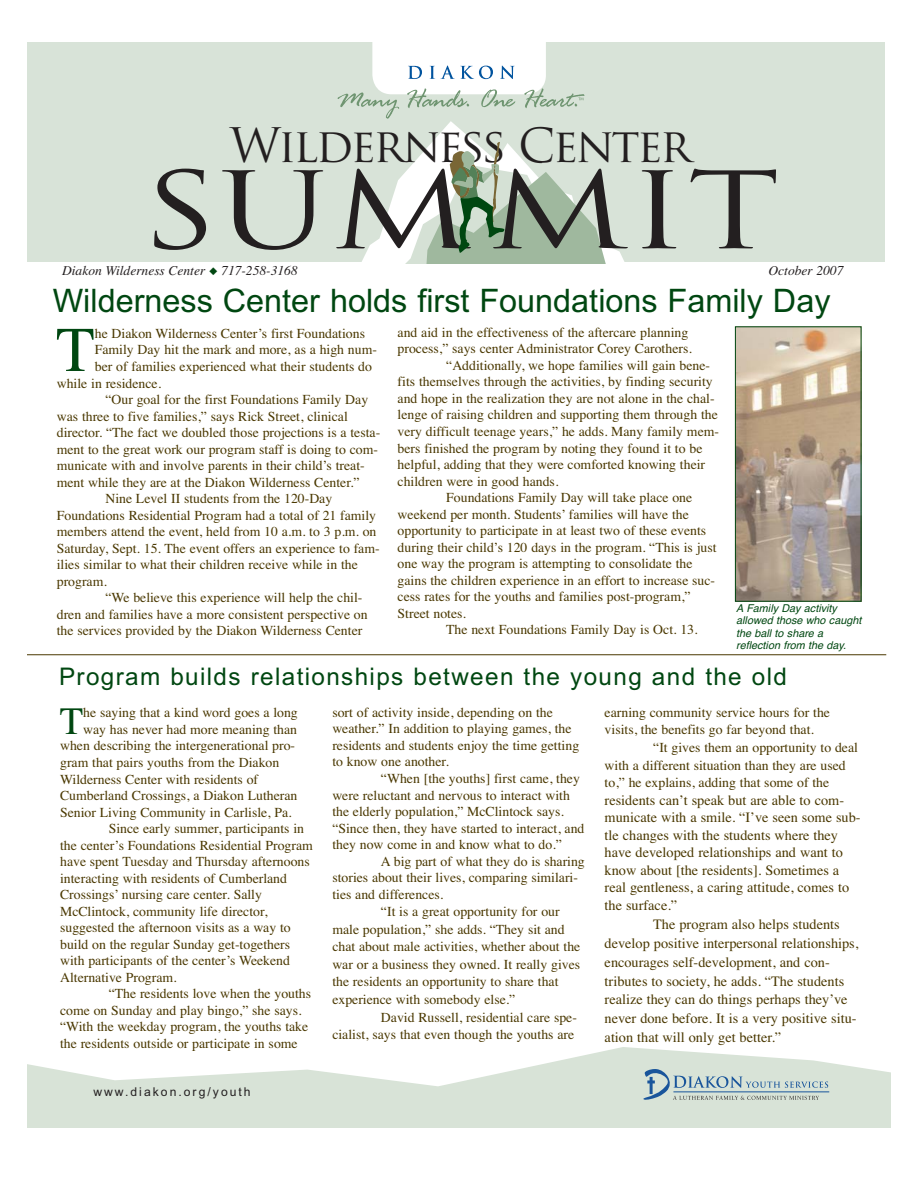
<style>
.page{position:relative;width:918px;height:1188px;background:#fff}
.page>*{position:absolute;margin:0;border:0;box-sizing:border-box;transform-origin:0 0}
.t1{font:103.65px "Trajan Pro";color:#231f20;scale:1.3 1}
.t2{font:63.6px "Times";color:#004711}
.t3{font:46.35px "Trajan Pro";letter-spacing:-.055em;color:#231f20}
.t4{font:38.7px "Times";color:#004711}
.t5{font:32.4px "Arial";color:#004711}
.t6{font:24.3px "Arial";letter-spacing:.055em;color:#004711}
.t7{font:14.25px/17.5px "Times";color:#4a3800}
.t8{font:13.8px/16.5px "Times";color:#4a3800}
.t9{font:italic 13.5px "Times CE";color:#231f20}
.t10{font:12.15px "Arial";letter-spacing:.165em;color:#231f20}
.t11{font:italic 10.8px/12.1px "Helvetica";color:#004711}
.s1{color:#004711}
</style>
<div class="page">
<hr style="left:27px;top:655px;width:859px;height:1px;background:#4a3800">
<img style="left:737px;top:329px;width:122px;height:270px">
<div style="left:735px;top:327px;width:126px;height:274px;border:1px solid #004711"></div>
<div style="left:27px;top:43px;width:857px;height:219px;background:#d8e3d8"></div>
<svg style="left:27px;top:1047px;width:864px;height:80px;fill:#d8e3d7"></svg>
<svg style="left:337px;top:43px;width:288px;height:220px"></svg>
<hr style="left:673px;top:1092px;width:156px;height:1px;background:#19559b">
<svg style="left:643px;top:1069px;width:185px;height:31px;background:#b8caca"></svg>
<h3 class="t3" style="left:230px;top:118px;width:463px">Wilderness Center</h3>
<h1 class="t1" style="left:141px;top:152px;width:493px">SUMMIT</h1>
<p class="t9" style="left:62px;top:266px;width:237px">Diakon Wilderness Center <span class="s1">◆</span> 717-258-3168</p>
<p class="t9" style="left:769px;top:266px;width:76px">October 2007</p>
<h3 class="t5" style="left:53px;top:289px;width:779px">Wilderness Center holds first Foundations Family Day</h3>
<h2 class="t2" style="left:56px;top:327px;width:40px">T</h2>
<p class="t8" style="left:95px;top:326px;width:272px">he Diakon Wilderness Center’s first Foundations</p>
<p class="t8" style="left:95px;top:343px;width:284px">Family Day hit the mark and more, as a high num-</p>
<p class="t8" style="left:95px;top:359px;width:279px">ber of families experienced what their students do</p>
<p class="t8" style="left:57px;top:376px;width:106px">while in residence.</p>
<p class="t8" style="left:105px;top:392px;width:264px">“Our goal for the first Foundations Family Day</p>
<p class="t8" style="left:57px;top:409px;width:293px">was three to five families,” says Rick Street, clinical</p>
<p class="t8" style="left:57px;top:426px;width:325px">director. “The fact we doubled those projections is a testa-</p>
<p class="t8" style="left:57px;top:442px;width:323px">ment to the great work our program staff is doing to com-</p>
<p class="t8" style="left:57px;top:459px;width:309px">municate with and involve parents in their child’s treat-</p>
<p class="t8" style="left:57px;top:475px;width:304px">ment while they are at the Diakon Wilderness Center.”</p>
<p class="t8" style="left:105px;top:492px;width:228px">Nine Level II students from the 120-Day</p>
<p class="t8" style="left:57px;top:508px;width:321px">Foundations Residential Program had a total of 21 family</p>
<p class="t8" style="left:57px;top:525px;width:321px">members attend the event, held from 10 a.m. to 3 p.m. on</p>
<p class="t8" style="left:57px;top:541px;width:324px">Saturday, Sept. 15. The event offers an experience to fam-</p>
<p class="t8" style="left:57px;top:558px;width:303px">ilies similar to what their children receive while in the</p>
<p class="t8" style="left:57px;top:574px;width:52px">program.</p>
<p class="t8" style="left:105px;top:591px;width:259px">“We believe this experience will help the chil-</p>
<p class="t8" style="left:57px;top:607px;width:312px">dren and families have a more consistent perspective on</p>
<p class="t8" style="left:57px;top:624px;width:307px">the services provided by the Diakon Wilderness Center</p>
<p class="t8" style="left:398px;top:325px;width:292px">and aid in the effectiveness of the aftercare planning</p>
<p class="t8" style="left:398px;top:342px;width:296px">process,” says center Administrator Corey Carothers.</p>
<p class="t8" style="left:446px;top:358px;width:265px">“Additionally, we hope families will gain bene-</p>
<p class="t8" style="left:398px;top:375px;width:317px">fits themselves through the activities, by finding security</p>
<p class="t8" style="left:398px;top:391px;width:318px">and hope in the realization they are not alone in the chal-</p>
<p class="t8" style="left:398px;top:408px;width:322px">lenge of raising children and supporting them through the</p>
<p class="t8" style="left:398px;top:424px;width:323px">very difficult teenage years,” he adds. Many family mem-</p>
<p class="t8" style="left:398px;top:441px;width:306px">bers finished the program by noting they found it to be</p>
<p class="t8" style="left:398px;top:457px;width:309px">helpful, adding that they were comforted knowing their</p>
<p class="t8" style="left:398px;top:474px;width:162px">children were in good hands.</p>
<p class="t8" style="left:446px;top:491px;width:248px">Foundations Family Day will take place one</p>
<p class="t8" style="left:398px;top:507px;width:293px">weekend per month. Students’ families will have the</p>
<p class="t8" style="left:398px;top:524px;width:310px">opportunity to participate in at least two of these events</p>
<p class="t8" style="left:398px;top:540px;width:320px">during their child’s 120 days in the program. “This is just</p>
<p class="t8" style="left:398px;top:557px;width:296px">one way the program is attempting to consolidate the</p>
<p class="t8" style="left:398px;top:573px;width:319px">gains the children experience in an effort to increase suc-</p>
<p class="t8" style="left:398px;top:590px;width:294px">cess rates for the youths and families post-program,”</p>
<p class="t8" style="left:398px;top:606px;width:70px">Street notes.</p>
<p class="t8" style="left:446px;top:623px;width:253px">The next Foundations Family Day is Oct. 13.</p>
<p class="t11" style="left:736px;top:603px;width:129px">A Family Day activity allowed those who caught the ball to share a reflection from the day.</p>
<h3 class="t6" style="left:59px;top:667px;width:730px">Program builds relationships between the young and the old</h3>
<h3 class="t4" style="left:60px;top:707px;width:25px">T</h3>
<p class="t8" style="left:83px;top:706px;width:216px">he saying that a kind word goes a long</p>
<p class="t8" style="left:83px;top:722px;width:215px">way has never had more meaning than</p>
<p class="t8" style="left:60px;top:739px;width:237px">when describing the intergenerational pro-</p>
<p class="t8" style="left:60px;top:755px;width:221px">gram that pairs youths from the Diakon</p>
<p class="t8" style="left:60px;top:772px;width:200px">Wilderness Center with residents of</p>
<p class="t8" style="left:60px;top:788px;width:239px">Cumberland Crossings, a Diakon Lutheran</p>
<p class="t8" style="left:60px;top:805px;width:233px">Senior Living Community in Carlisle, Pa.</p>
<p class="t8" style="left:109px;top:822px;width:197px">Since early summer, participants in</p>
<p class="t8" style="left:60px;top:838px;width:254px">the center’s Foundations Residential Program</p>
<p class="t8" style="left:60px;top:855px;width:251px">have spent Tuesday and Thursday afternoons</p>
<p class="t8" style="left:60px;top:871px;width:228px">interacting with residents of Cumberland</p>
<p class="t8" style="left:60px;top:888px;width:203px">Crossings’ nursing care center. Sally</p>
<p class="t8" style="left:60px;top:904px;width:209px">McClintock, community life director,</p>
<p class="t8" style="left:60px;top:921px;width:232px">suggested the afternoon visits as a way to</p>
<p class="t8" style="left:60px;top:937px;width:231px">build on the regular Sunday get-togethers</p>
<p class="t8" style="left:60px;top:954px;width:231px">with participants of the center’s Weekend</p>
<p class="t8" style="left:60px;top:970px;width:118px">Alternative Program.</p>
<p class="t8" style="left:109px;top:987px;width:204px">“The residents love when the youths</p>
<p class="t8" style="left:60px;top:1003px;width:243px">come on Sunday and play bingo,” she says.</p>
<p class="t8" style="left:60px;top:1020px;width:250px">“With the weekday program, the youths take</p>
<p class="t8" style="left:60px;top:1036px;width:239px">the residents outside or participate in some</p>
<p class="t10" style="left:93px;top:1088px;width:159px">www.diakon.org/youth</p>
<p class="t8" style="left:332px;top:705px;width:248px">sort of activity inside, depending on the weather.” In addition to playing games, the residents and students enjoy the time getting to know one another.</p>
<p class="t8" style="left:332px;top:771px;width:254px;text-indent:49px">“When [the youths] first came, they were reluctant and nervous to interact with the elderly population,” McClintock says. “Since then, they have started to interact, and they now come in and know what to do.”</p>
<p class="t8" style="left:381px;top:854px;width:205px">A big part of what they do is sharing</p>
<p class="t8" style="left:332px;top:871px;width:247px">stories about their lives, comparing similari-</p>
<p class="t8" style="left:332px;top:887px;width:112px">ties and differences.</p>
<p class="t8" style="left:381px;top:905px;width:180px">“It is a great opportunity for our</p>
<p class="t8" style="left:332px;top:922px;width:234px">male population,” she adds. “They sit and</p>
<p class="t8" style="left:332px;top:940px;width:249px">chat about male activities, whether about the</p>
<p class="t8" style="left:332px;top:957px;width:249px">war or a business they owned. It really gives</p>
<p class="t8" style="left:332px;top:975px;width:228px">the residents an opportunity to share that</p>
<p class="t8" style="left:332px;top:992px;width:185px">experience with somebody else.”</p>
<p class="t8" style="left:381px;top:1010px;width:197px">David Russell, residential care spe-</p>
<p class="t8" style="left:332px;top:1027px;width:243px">cialist, says that even though the youths are</p>
<p class="t8" style="left:605px;top:705px;width:227px;line-height:17.5px">earning community service hours for the visits, the benefits go far beyond that.</p>
<p class="t8" style="left:605px;top:740px;width:255px;line-height:17.5px;text-indent:49px">“It gives them an opportunity to deal with a different situation than they are used to,” he explains, adding that some of the</p>
<p class="t7" style="left:605px;top:792px;width:258px">residents can’t speak but are able to com&shy;municate with a smile. “I’ve seen some sub&shy;tle changes with the students where they have developed relationships and want to know about [the residents]. Sometimes a real gentleness, a caring attitude, comes to the surface.”</p>
<p class="t7" style="left:605px;top:916px;width:255px;line-height:18.9px;text-indent:49px">The program also helps students develop positive interpersonal relationships, encourages self-development, and con&shy;tributes to society, he adds. “The students realize they can do things perhaps they’ve never done before. It is a very positive situ&shy;ation that will only get better.”</p>
</div>
